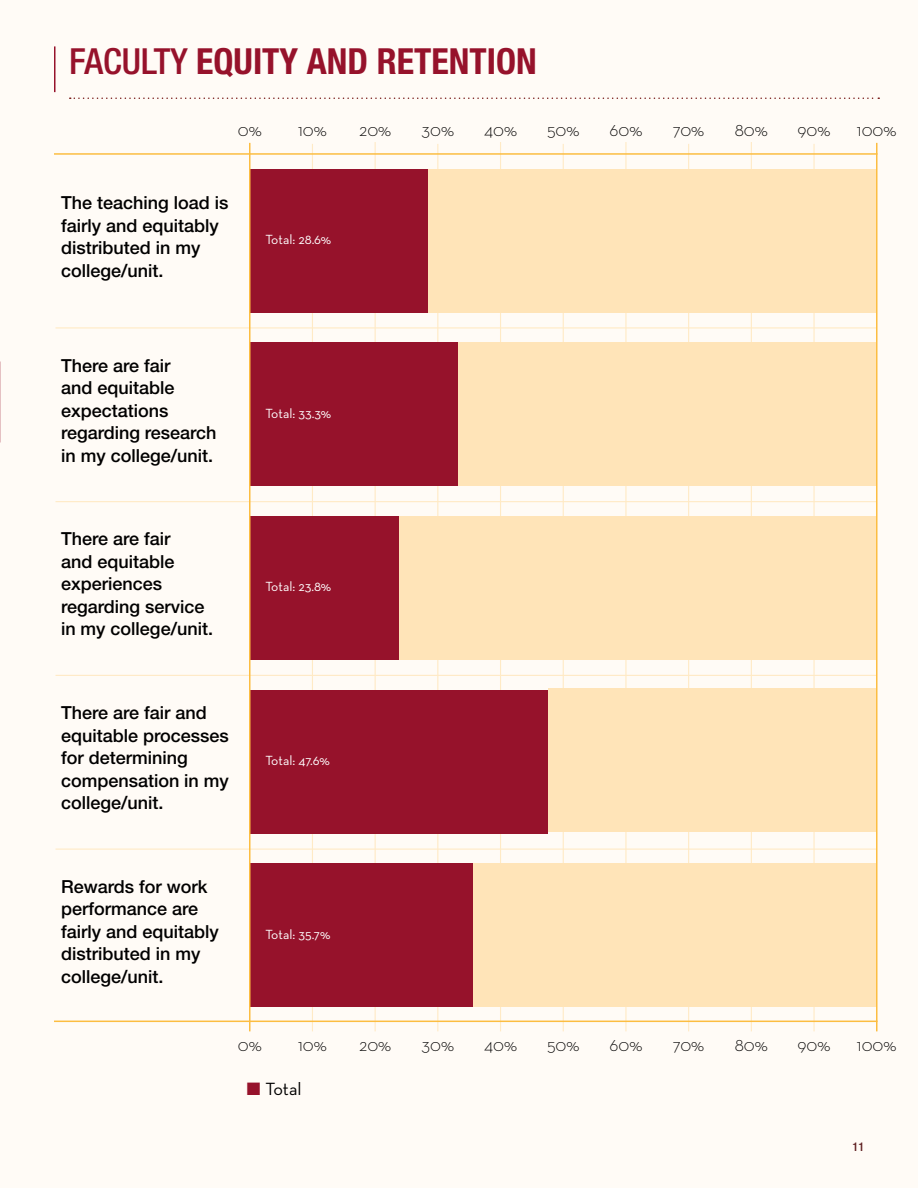
<style>
.page{position:relative;width:918px;height:1188px;background:#fffbf6}
.page>*{position:absolute;margin:0;border:0;box-sizing:border-box;transform-origin:0 0}
.H2_Section_Header{font:700 condensed 36px "Helvetica Neue LT Std";color:#96122b}
.p_body_copy_secondary_graph{font:500 18px/22.5px "Helvetica Neue LT Std";color:#000}
.t1{font:300 18px "Neutraface Text";color:#000}
.t2{font:18px "Neutraface Text";color:#000}
.p_body_copy_secondary_graph_labels{font:13.5px "Neutraface Text";color:#fff}
.t3{font:500 condensed 12px "Helvetica Neue LT Std";color:#5b1b1d}
.s1{font-weight:500}
.s2{color:#96122b}
</style>
<div class="page">
<hr style="left:312px;top:144px;width:1px;height:887px;background:#ffeac5">
<hr style="left:500px;top:142px;width:1px;height:889px;background:#ffeac5">
<hr style="left:375px;top:142px;width:1px;height:889px;background:#ffeac5">
<hr style="left:56px;top:327px;width:820px;height:1px;background:#ffeac5">
<hr style="left:56px;top:501px;width:820px;height:1px;background:#ffeac5">
<hr style="left:56px;top:675px;width:820px;height:1px;background:#ffeac5">
<hr style="left:56px;top:849px;width:820px;height:1px;background:#ffeac5">
<hr style="left:751px;top:142px;width:1px;height:889px;background:#ffeac5">
<hr style="left:625px;top:142px;width:2px;height:889px;background:#ffeac5">
<div style="left:250px;top:169px;width:179px;height:143px;background:#96122b"></div>
<hr style="left:688px;top:144px;width:1px;height:887px;background:#ffeac5">
<hr style="left:437px;top:144px;width:1px;height:887px;background:#ffeac5">
<hr style="left:563px;top:144px;width:1px;height:887px;background:#ffeac5">
<hr style="left:813px;top:144px;width:2px;height:887px;background:#ffeac5">
<div style="left:250px;top:343px;width:209px;height:143px;background:#96122b"></div>
<div style="left:250px;top:517px;width:149px;height:143px;background:#96122b"></div>
<div style="left:250px;top:690px;width:298px;height:143px;background:#96122b"></div>
<div style="left:250px;top:864px;width:223px;height:143px;background:#96122b"></div>
<hr style="left:54px;top:1021px;width:824px;height:1px;background:#fcbd41">
<hr style="left:54px;top:153px;width:824px;height:2px;background:#fcbd41">
<hr style="left:876px;top:143px;width:2px;height:888px;background:#fcbd41">
<div style="left:429px;top:169px;width:447px;height:143px;background:#ffe4b8"></div>
<div style="left:459px;top:343px;width:417px;height:143px;background:#ffe4b8"></div>
<div style="left:399px;top:517px;width:477px;height:143px;background:#ffe4b8"></div>
<div style="left:548px;top:689px;width:328px;height:143px;background:#ffe4b8"></div>
<div style="left:473px;top:864px;width:403px;height:143px;background:#ffe4b8"></div>
<hr style="left:54px;top:46px;width:2px;height:46px;background:#96122b">
<svg style="left:70px;top:98px;width:809px;height:1px"></svg>
<hr style="left:249px;top:143px;width:1px;height:888px;background:#fcbd41">
<hr style="left:0;top:1120px;width:1px;height:68px;background:#fdc04d">
<h2 class="H2_Section_Header" style="left:69px;top:39px;width:469px"><span class="s1">FACULTY</span> EQUITY AND RETENTION</h2>
<p class="t1" style="left:238px;top:118px;width:25px">0%</p>
<p class="t1" style="left:298px;top:118px;width:30px">10%</p>
<p class="t1" style="left:359px;top:118px;width:34px">20%</p>
<p class="t1" style="left:422px;top:118px;width:34px">30%</p>
<p class="t1" style="left:484px;top:118px;width:35px">40%</p>
<p class="t1" style="left:547px;top:118px;width:34px">50%</p>
<p class="t1" style="left:610px;top:118px;width:34px">60%</p>
<p class="t1" style="left:673px;top:118px;width:33px">70%</p>
<p class="t1" style="left:735px;top:118px;width:35px">80%</p>
<p class="t1" style="left:798px;top:118px;width:34px">90%</p>
<p class="t1" style="left:857px;top:118px;width:41px">100%</p>
<p class="p_body_copy_secondary_graph" style="left:61px;top:191px;width:169px">The teaching load is fairly and equitably distributed in my college/unit.</p>
<p class="p_body_copy_secondary_graph_labels" style="left:265px;top:231px;width:67px">Total: 28.6%</p>
<p class="p_body_copy_secondary_graph" style="left:61px;top:354px;width:157px">There are fair<br>and equitable expectations regarding research in my college/unit.</p>
<p class="p_body_copy_secondary_graph" style="left:61px;top:527px;width:153px">There are fair<br>and equitable experiences regarding service in my college/unit.</p>
<p class="p_body_copy_secondary_graph_labels" style="left:265px;top:405px;width:67px">Total: 33.3%</p>
<p class="p_body_copy_secondary_graph_labels" style="left:265px;top:578px;width:67px">Total: 23.8%</p>
<p class="p_body_copy_secondary_graph" style="left:61px;top:701px;width:169px">There are fair and equitable processes for determining compensation in my college/unit.</p>
<p class="p_body_copy_secondary_graph_labels" style="left:265px;top:752px;width:66px">Total: 47.6%</p>
<p class="p_body_copy_secondary_graph" style="left:61px;top:875px;width:159px">Rewards for work performance are fairly and equitably distributed in my college/unit.</p>
<p class="p_body_copy_secondary_graph_labels" style="left:265px;top:926px;width:67px">Total: 35.7%</p>
<p class="t1" style="left:238px;top:1033px;width:25px">0%</p>
<p class="t1" style="left:298px;top:1033px;width:30px">10%</p>
<p class="t1" style="left:359px;top:1033px;width:34px">20%</p>
<p class="t1" style="left:422px;top:1033px;width:34px">30%</p>
<p class="t1" style="left:484px;top:1033px;width:35px">40%</p>
<p class="t1" style="left:547px;top:1033px;width:34px">50%</p>
<p class="t1" style="left:610px;top:1033px;width:34px">60%</p>
<p class="t1" style="left:673px;top:1033px;width:33px">70%</p>
<p class="t1" style="left:735px;top:1033px;width:35px">80%</p>
<p class="t1" style="left:798px;top:1033px;width:34px">90%</p>
<p class="t1" style="left:857px;top:1033px;width:41px">100%</p>
<p class="t2" style="left:247px;top:1077px;width:56px"><span class="s2">■</span> Total</p>
<p class="t3" style="left:853px;top:1139px;width:13px">11</p>
</div>
